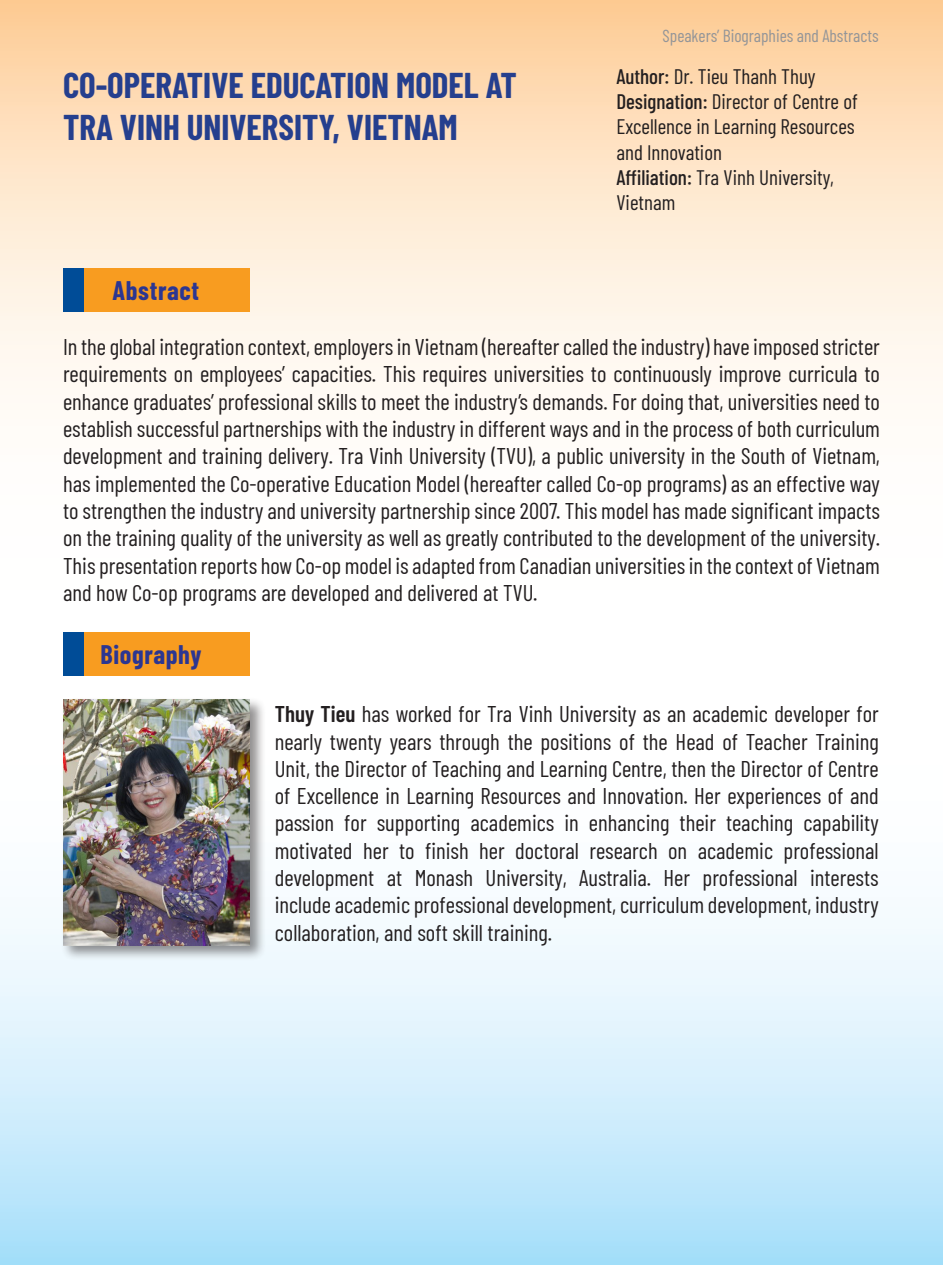
<style>
.page{position:relative;width:943px;height:1265px;background:#fff}
.page>*{position:absolute;margin:0;border:0;box-sizing:border-box;transform-origin:0 0}
.topic{font:700 35px/42px "Barlow Condensed";color:#253f8e}
.Paragraph_Style_1{font:700 26.25px "Barlow Condensed";letter-spacing:.025em;color:#2c3691}
.abstract{font:22.75px/27.3px "Barlow Condensed";color:#231f20;text-align:justify}
.t1{font:21px/25.2px "Barlow Condensed";color:#231f20}
.t2{font:17.5px "Barlow Condensed";color:#939598}
.s1{font-weight:500}
.s2{font-weight:600}
</style>
<div class="page">
<div style="left:60px;top:697px;width:206px;height:264px;background:#231f20;opacity:.5"></div>
<img style="left:63px;top:699px;width:187px;height:246px">
<div style="left:63px;top:268px;width:187px;height:44px;background:#f89c20"></div>
<div style="left:63px;top:268px;width:21px;height:44px;background:#004c97"></div>
<div style="left:63px;top:632px;width:187px;height:44px;background:#f89c20"></div>
<div style="left:63px;top:632px;width:21px;height:44px;background:#004c97"></div>
<p class="topic" style="left:63px;top:62px;width:455px">CO-OPERATIVE EDUCATION MODEL AT<br>TRA VINH UNIVERSITY, VIETNAM</p>
<p class="Paragraph_Style_1" style="left:113px;top:272px;width:88px">Abstract</p>
<p class="t2" style="left:662px;top:24px;width:218px">Speakers’ Biographies and Abstracts</p>
<p class="t1" style="left:616px;top:62px;width:201px"><span class="s1">Author:</span> Dr. Tieu Thanh Thuy</p>
<p class="t1" style="left:616px;top:88px;width:243px"><span class="s1">Designation:</span> Director of Centre of<br>Excellence in Learning Resources and Innovation</p>
<p class="t1" style="left:616px;top:163px;width:219px"><span class="s1">Affiliation:</span> Tra Vinh University,<br>Vietnam</p>
<p class="abstract" style="left:63px;top:332px;width:818px">In the global integration context, employers in Vietnam (hereafter called the industry) have imposed stricter requirements on employees’ capacities. This requires universities to continuously improve curricula to enhance graduates’ professional skills to meet the industry’s demands. For doing that, universities need to establish successful partnerships with the industry in different ways and in the process of both curriculum development and training delivery. Tra Vinh University (TVU), a public university in the South of Vietnam, has implemented the Co-operative Education Model (hereafter called Co-op programs) as an effective way to strengthen the industry and university partnership since 2007. This model has made significant impacts on the training quality of the university as well as greatly contributed to the development of the university.<br>This presentation reports how Co-op model is adapted from Canadian universities in the context of Vietnam and how Co-op programs are developed and delivered at TVU.</p>
<p class="Paragraph_Style_1" style="left:100px;top:636px;width:103px">Biography</p>
<p class="abstract" style="left:275px;top:699px;width:605px"><span class="s2">Thuy Tieu</span> has worked for Tra Vinh University as an academic developer for nearly twenty years through the positions of the Head of Teacher Training Unit, the Director of Teaching and Learning Centre, then the Director of Centre of Excellence in Learning Resources and Innovation. Her experiences of and passion for supporting academics in enhancing their teaching capability motivated her to finish her doctoral research on academic professional development at Monash University, Australia. Her professional interests include academic professional development, curriculum development, industry collaboration, and soft skill training.</p>
</div>
